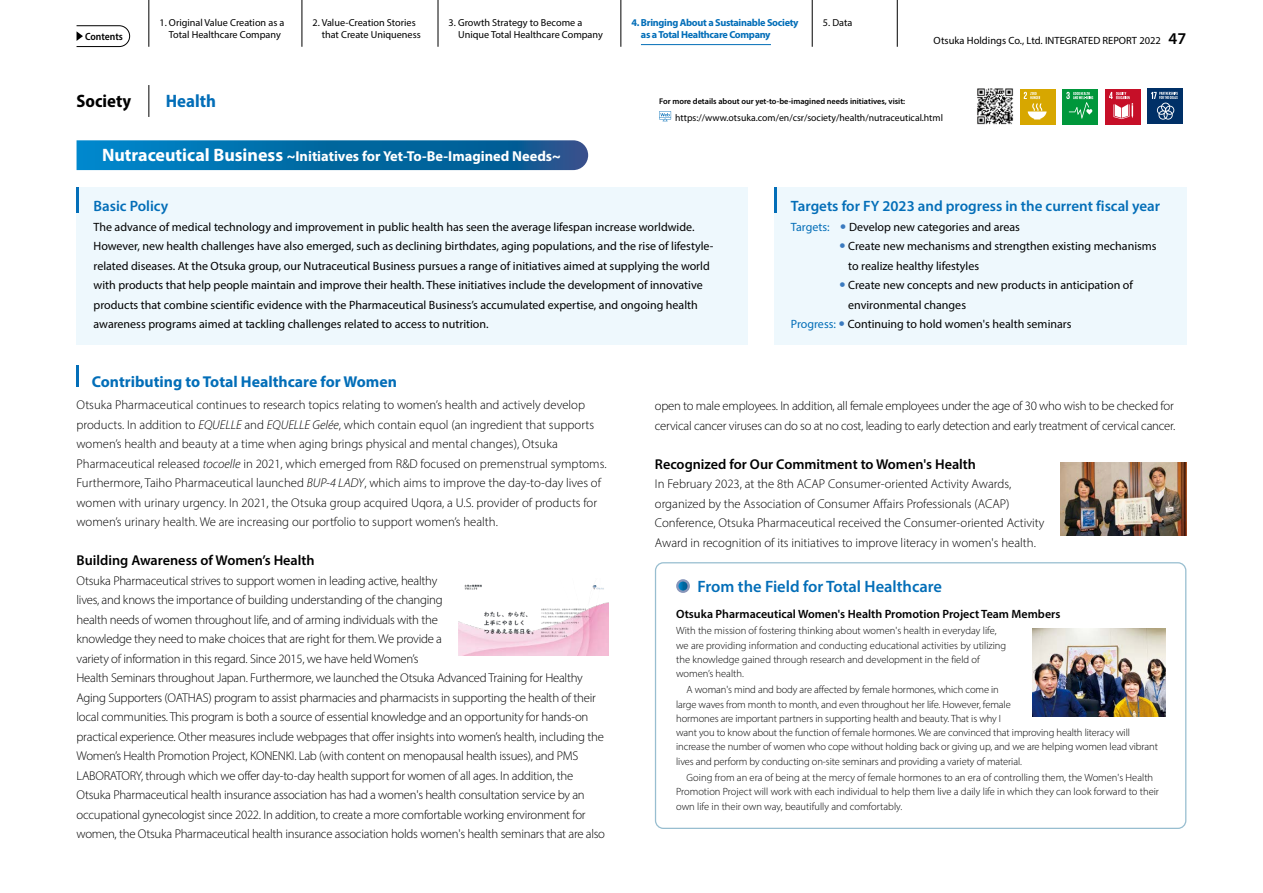
<style>
.page{position:relative;width:1263px;height:893px;background:#fff}
.page>*{position:absolute;margin:0;border:0;box-sizing:border-box;transform-origin:0 0}
.t1{font:700 semi-condensed 18px "Myriad Pro";color:#000}
.t2{font:700 semi-condensed 18px "Myriad Pro";color:#036eb8}
.t3{font:600 16.5px "Myriad Pro";color:#036eb8}
.t4{font:700 15.75px "Myriad Pro";color:#036eb8}
.t5{font:600 15px "Myriad Pro";color:#036eb8}
.t6{font:700 14.4px "Myriad Pro";color:#fff}
.t7{font:600 14.25px "Myriad Pro";color:#000}
.t8{font:300 12.75px/19.5px "Myriad Pro";letter-spacing:-.02em;color:#000}
.t9{font:300 12.75px/19.5px "Myriad Pro";color:#000}
.t10{font:12px/19.5px "Myriad Pro";color:#000}
.t11{font:600 12px "Myriad Pro";color:#000}
.t12{font:12px "Myriad Pro";color:#036eb8}
.t13{font:300 10.5px/14.2px "Myriad Pro";letter-spacing:-.01em;color:#000}
.t14{font:10.5px "Myriad Pro";color:#000}
.t15{font:600 semi-condensed 10.5px "Myriad Pro";letter-spacing:-.005em;color:#000}
.t16{font:10.2px/12px "Myriad Pro";color:#000}
.t17{font:700 10.2px/12px "Myriad Pro";letter-spacing:-.03em;color:#036eb8}
.t18{font:9.75px "Myriad Pro";color:#000}
.t19{font:600 8.25px "Myriad Pro";color:#000}
.s1{font-weight:600;font-size:16.5px}
.s2{font-size:18px}
.s3{color:#036eb8}
.s4{font-style:italic}
</style>
<div class="page">
<svg style="left:77px;top:140px;width:511px;height:30px;background:#086ea8"></svg>
<div style="left:1063px;top:89px;width:35px;height:35px;background:#00973b"></div>
<svg style="left:1066px;top:92px;width:27px;height:27px"></svg>
<div style="left:1020px;top:89px;width:35px;height:35px;background:#d7a700"></div>
<svg style="left:1024px;top:92px;width:22px;height:27px"></svg>
<div style="left:1105px;top:89px;width:35px;height:35px;background:#c60f28"></div>
<svg style="left:1109px;top:92px;width:24px;height:27px"></svg>
<div style="left:1148px;top:89px;width:35px;height:35px;background:#003067"></div>
<svg style="left:1151px;top:92px;width:27px;height:28px"></svg>
<div style="left:774px;top:187px;width:412px;height:157px;background:#eef8fd"></div>
<div style="left:77px;top:187px;width:671px;height:157px;background:#eef8fd"></div>
<img style="left:459px;top:584px;width:149px;height:72px">
<img style="left:1060px;top:462px;width:126px;height:73px">
<hr style="left:77px;top:187px;width:2px;height:26px;background:#036eb8">
<hr style="left:774px;top:187px;width:2px;height:26px;background:#036eb8">
<img style="left:977px;top:88px;width:37px;height:37px">
<hr style="left:77px;top:366px;width:2px;height:21px;background:#036eb8">
<svg style="left:659px;top:111px;width:12px;height:10px"></svg>
<div style="left:655px;top:562px;width:531px;height:267px;border:1px solid #98bed0;border-radius:8px"></div>
<svg style="left:676px;top:579px;width:14px;height:14px"></svg>
<svg style="left:678px;top:581px;width:9px;height:10px"></svg>
<img style="left:1032px;top:629px;width:133px;height:88px">
<hr style="left:149px;top:85px;width:1px;height:32px;background:#000">
<hr style="left:302px;top:0;width:1px;height:47px;background:#000">
<hr style="left:149px;top:0;width:1px;height:47px;background:#000">
<hr style="left:438px;top:0;width:1px;height:47px;background:#000">
<hr style="left:621px;top:0;width:1px;height:47px;background:#000">
<hr style="left:812px;top:0;width:1px;height:47px;background:#000">
<hr style="left:897px;top:0;width:1px;height:47px;background:#000">
<svg style="left:76px;top:25px;width:54px;height:22px"></svg>
<hr style="left:641px;top:44px;width:130px;height:1px;background:#036eb8">
<p class="t15" style="left:85px;top:30px;width:39px">Contents</p>
<p class="t16" style="left:159px;top:16px;width:127px;text-align:center">1. Original Value Creation as a<br>Total Healthcare Company</p>
<p class="t16" style="left:322px;top:16px;width:101px;text-indent:-9px">2. Value-Creation Stories that Create Uniqueness</p>
<p class="t16" style="left:458px;top:16px;width:146px;text-indent:-10px">3. Growth Strategy to Become a<br>Unique Total Healthcare Company</p>
<p class="t16" style="left:823px;top:16px;width:31px">5. Data</p>
<p class="t17" style="left:641px;top:16px;width:159px;text-indent:-9px">4. Bringing About a Sustainable Society as a Total Healthcare Company</p>
<h1 class="t1" style="left:77px;top:89px;width:56px">Society</h1>
<h1 class="t2" style="left:166px;top:89px;width:52px">Health</h1>
<p class="t19" style="left:659px;top:96px;width:248px">For more details about our yet-to-be-imagined needs initiatives, visit:</p>
<p class="t14" style="left:934px;top:34px;width:254px">Otsuka Holdings Co., Ltd. INTEGRATED REPORT 2022 <span class="s1">47</span></p>
<p class="t6" style="left:102px;top:147px;width:460px"><span class="s2">Nutraceutical Business</span> ~Initiatives for Yet-To-Be-Imagined Needs~</p>
<p class="t18" style="left:675px;top:111px;width:269px">https://www.otsuka.com/en/csr/society/health/nutraceutical.html</p>
<p class="t5" style="left:94px;top:197px;width:76px">Basic Policy</p>
<p class="t10" style="left:94px;top:217px;width:622px">The advance of medical technology and improvement in public health has seen the average lifespan increase worldwide.<br>However, new health challenges have also emerged, such as declining birthdates, aging populations, and the rise of lifestyle&shy;related diseases. At the Otsuka group, our Nutraceutical Business pursues a range of initiatives aimed at supplying the world with products that help people maintain and improve their health. These initiatives include the development of innovative products that combine scientific evidence with the Pharmaceutical Business’s accumulated expertise, and ongoing health awareness programs aimed at tackling challenges related to access to nutrition.</p>
<p class="t4" style="left:92px;top:371px;width:307px">Contributing to Total Healthcare for Women</p>
<p class="t5" style="left:791px;top:197px;width:371px">Targets for FY 2023 and progress in the current fiscal year</p>
<p class="t12" style="left:791px;top:219px;width:40px">Targets:</p>
<p class="t10" style="left:849px;top:217px;width:172px">Develop new categories and areas</p>
<p class="t10" style="left:848px;top:236px;width:310px">Create new mechanisms and strengthen existing mechanisms</p>
<p class="t10" style="left:848px;top:256px;width:132px">to realize healthy lifestyles</p>
<p class="t10" style="left:848px;top:275px;width:286px">Create new concepts and new products in anticipation of</p>
<p class="t10" style="left:848px;top:295px;width:119px">environmental changes</p>
<p class="t10" style="left:791px;top:314px;width:282px"><span class="s3">Progress:</span> Continuing to hold women's health seminars</p>
<p class="t9" style="left:77px;top:395px;width:531px">Otsuka Pharmaceutical continues to research topics relating to women’s health and actively develop products. In addition to <span class="s4">EQUELLE</span> and <span class="s4">EQUELLE Gelée</span>, which contain equol (an ingredient that supports women’s health and beauty at a time when aging brings physical and mental changes), Otsuka Pharmaceutical released <span class="s4">tocoelle</span> in 2021, which emerged from R&amp;D focused on premenstrual symptoms.<br>Furthermore, Taiho Pharmaceutical launched <span class="s4">BUP-4 LADY</span>, which aims to improve the day-to-day lives of women with urinary urgency. In 2021, the Otsuka group acquired Uqora, a U.S. provider of products for women’s urinary health. We are increasing our portfolio to support women’s health.</p>
<p class="t7" style="left:77px;top:551px;width:240px">Building Awareness of Women’s Health</p>
<p class="t8" style="left:77px;top:571px;width:530px">Otsuka Pharmaceutical strives to support women in leading active, healthy<br>lives, and knows the importance of building understanding of the changing<br>health needs of women throughout life, and of arming individuals with the<br>knowledge they need to make choices that are right for them. We provide a<br>variety of information in this regard. Since 2015, we have held Women’s<br>Health Seminars throughout Japan. Furthermore, we launched the Otsuka Advanced Training for Healthy Aging Supporters (OATHAS) program to assist pharmacies and pharmacists in supporting the health of their local communities. This program is both a source of essential knowledge and an opportunity for hands-on practical experience. Other measures include webpages that offer insights into women’s health, including the Women’s Health Promotion Project, KONENKI. Lab (with content on menopausal health issues), and PMS LABORATORY, through which we offer day-to-day health support for women of all ages. In addition, the Otsuka Pharmaceutical health insurance association has had a women's health consultation service by an occupational gynecologist since 2022. In addition, to create a more comfortable working environment for women, the Otsuka Pharmaceutical health insurance association holds women's health seminars that are also</p>
<p class="t8" style="left:655px;top:396px;width:522px">open to male employees. In addition, all female employees under the age of 30 who wish to be checked for cervical cancer viruses can do so at no cost, leading to early detection and early treatment of cervical cancer.</p>
<p class="t7" style="left:655px;top:455px;width:323px">Recognized for Our Commitment to Women's Health</p>
<p class="t9" style="left:655px;top:474px;width:391px">In February 2023, at the 8th ACAP Consumer-oriented Activity Awards, organized by the Association of Consumer Affairs Professionals (ACAP)<br>Conference, Otsuka Pharmaceutical received the Consumer-oriented Activity Award in recognition of its initiatives to improve literacy in women's health.</p>
<p class="t3" style="left:697px;top:575px;width:246px">From the Field for Total Healthcare</p>
<p class="t11" style="left:676px;top:606px;width:386px">Otsuka Pharmaceutical Women's Health Promotion Project Team Members</p>
<p class="t13" style="left:676px;top:624px;width:332px">With the mission of fostering thinking about women's health in everyday life, we are providing information and conducting educational activities by utilizing the knowledge gained through research and development in the field of women’s health.</p>
<p class="t13" style="left:676px;top:683px;width:483px;text-indent:10px">A woman's mind and body are affected by female hormones, which come in<br>large waves from month to month, and even throughout her life. However, female<br>hormones are important partners in supporting health and beauty. That is why I<br>want you to know about the function of female hormones. We are convinced that improving health literacy will increase the number of women who cope without holding back or giving up, and we are helping women lead vibrant lives and perform by conducting on-site seminars and providing a variety of material.</p>
<p class="t13" style="left:676px;top:770px;width:484px;text-indent:10px">Going from an era of being at the mercy of female hormones to an era of controlling them, the Women's Health<br>Promotion Project will work with each individual to help them live a daily life in which they can look forward to their own life in their own way, beautifully and comfortably.</p>
</div>
